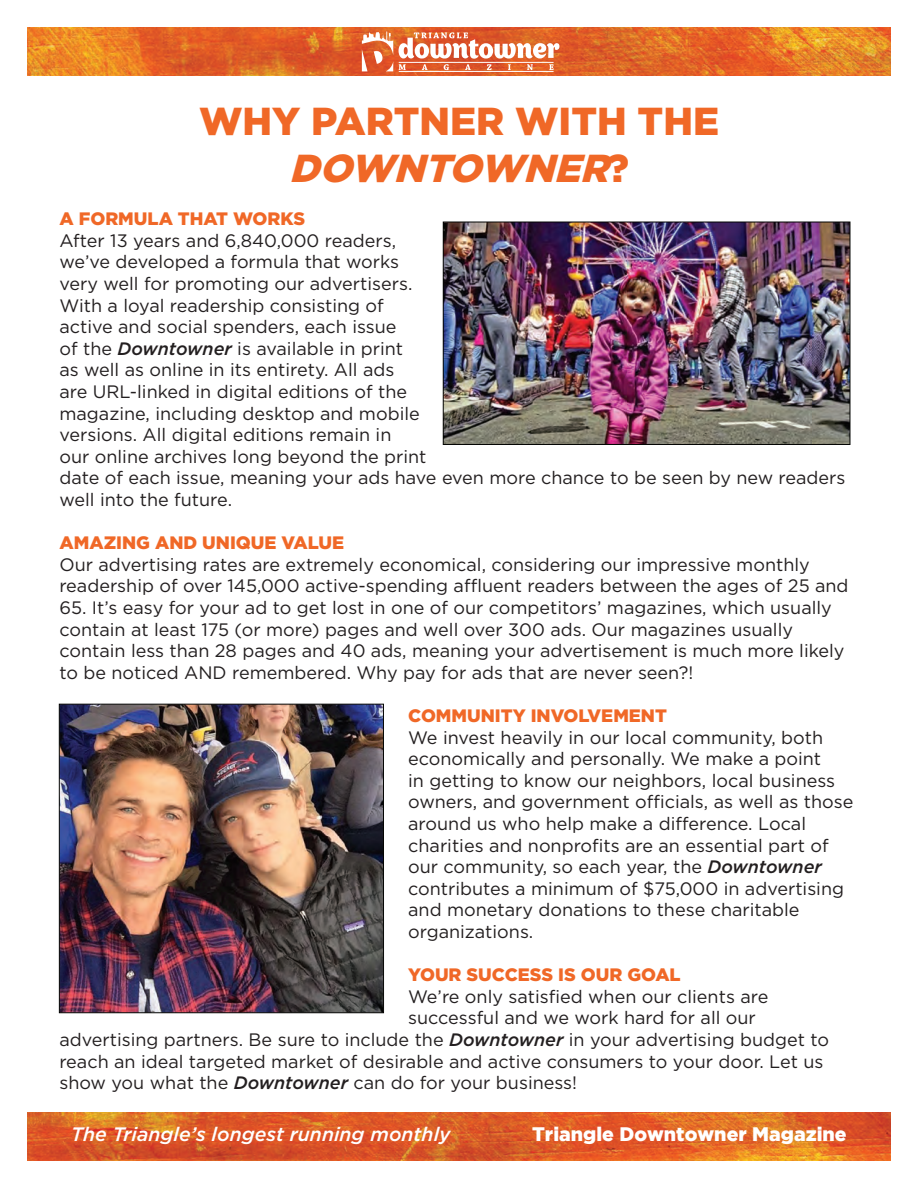
<style>
.page{position:relative;width:918px;height:1188px;background:#fff}
.page>*{position:absolute;margin:0;border:0;box-sizing:border-box;transform-origin:0 0}
.t1{font:900 39px/46.8px "Gotham";color:#f06827;text-align:center}
.t2{font:italic 500 19.5px "Gotham";color:#fff}
.t3{font:900 19.5px "Gotham";color:#fff}
.t4{font:18px/21.6px "Gotham";color:#231f20}
.t5{font:900 18px "Gotham";color:#f06827}
.s1{font-style:italic}
.s2{font-weight:500;font-style:italic}
</style>
<div class="page">
<img style="left:27px;top:1112px;width:864px;height:49px">
<img style="left:27px;top:27px;width:864px;height:49px">
<svg style="left:362px;top:31px;width:31px;height:40px"></svg>
<hr style="left:399px;top:71px;width:155px;height:1px;background:#fff">
<svg style="left:399px;top:32px;width:160px;height:38px"></svg>
<img style="left:445px;top:224px;width:403px;height:219px">
<div style="left:443px;top:222px;width:407px;height:223px;border:1px solid #040503"></div>
<img style="left:61px;top:706px;width:321px;height:305px">
<div style="left:59px;top:704px;width:325px;height:309px;border:1px solid #040503"></div>
<p class="t1" style="left:199px;top:98px;width:522px">WHY PARTNER WITH THE<br><span class="s1">DOWNTOWNER</span>?</p>
<p class="t5" style="left:59px;top:206px;width:247px">A FORMULA THAT WORKS</p>
<p class="t4" style="left:59px;top:229px;width:787px">After 13 years and 6,840,000 readers,<br>we’ve developed a formula that works<br>very well for promoting our advertisers.<br>With a loyal readership consisting of<br>active and social spenders, each issue<br>of the <span class="s2">Downtowner</span> is available in print<br>as well as online in its entirety. All ads<br>are URL-linked in digital editions of the<br>magazine, including desktop and mobile<br>versions. All digital editions remain in<br>our online archives long beyond the print<br>date of each issue, meaning your ads have even more chance to be seen by new readers well into the future.</p>
<p class="t5" style="left:59px;top:530px;width:286px">AMAZING AND UNIQUE VALUE</p>
<p class="t4" style="left:59px;top:553px;width:791px">Our advertising rates are extremely economical, considering our impressive monthly readership of over 145,000 active-spending affluent readers between the ages of 25 and</p>
<p class="t4" style="left:59px;top:596px;width:787px">65. It’s easy for your ad to get lost in one of our competitors’ magazines, which usually contain at least 175 (or more) pages and well over 300 ads. Our magazines usually contain less than 28 pages and 40 ads, meaning your advertisement is much more likely to be noticed AND remembered. Why pay for ads that are never seen?!</p>
<p class="t5" style="left:408px;top:703px;width:260px">COMMUNITY INVOLVEMENT</p>
<p class="t4" style="left:408px;top:726px;width:447px">We invest heavily in our local community, both economically and personally. We make a point<br>in getting to know our neighbors, local business owners, and government officials, as well as those around us who help make a difference. Local charities and nonprofits are an essential part of our community, so each year, the <span class="s2">Downtowner </span>contributes a minimum of $75,000 in advertising and monetary donations to these charitable organizations.</p>
<p class="t5" style="left:408px;top:962px;width:274px">YOUR SUCCESS IS OUR GOAL</p>
<p class="t4" style="left:408px;top:985px;width:362px">We’re only satisfied when our clients are</p>
<p class="t4" style="left:408px;top:1007px;width:349px">successful and we work hard for all our</p>
<p class="t4" style="left:59px;top:1028px;width:771px">advertising partners. Be sure to include the <span class="s2">Downtowner</span> in your advertising budget to</p>
<p class="t4" style="left:59px;top:1050px;width:766px">reach an ideal targeted market of desirable and active consumers to your door. Let us</p>
<p class="t4" style="left:59px;top:1072px;width:519px">show you what the <span class="s2">Downtowner</span> can do for your business!</p>
<p class="t2" style="left:71px;top:1121px;width:381px">The Triangle’s longest running monthly</p>
<p class="t3" style="left:532px;top:1123px;width:316px">Triangle Downtowner Magazine</p>
</div>
